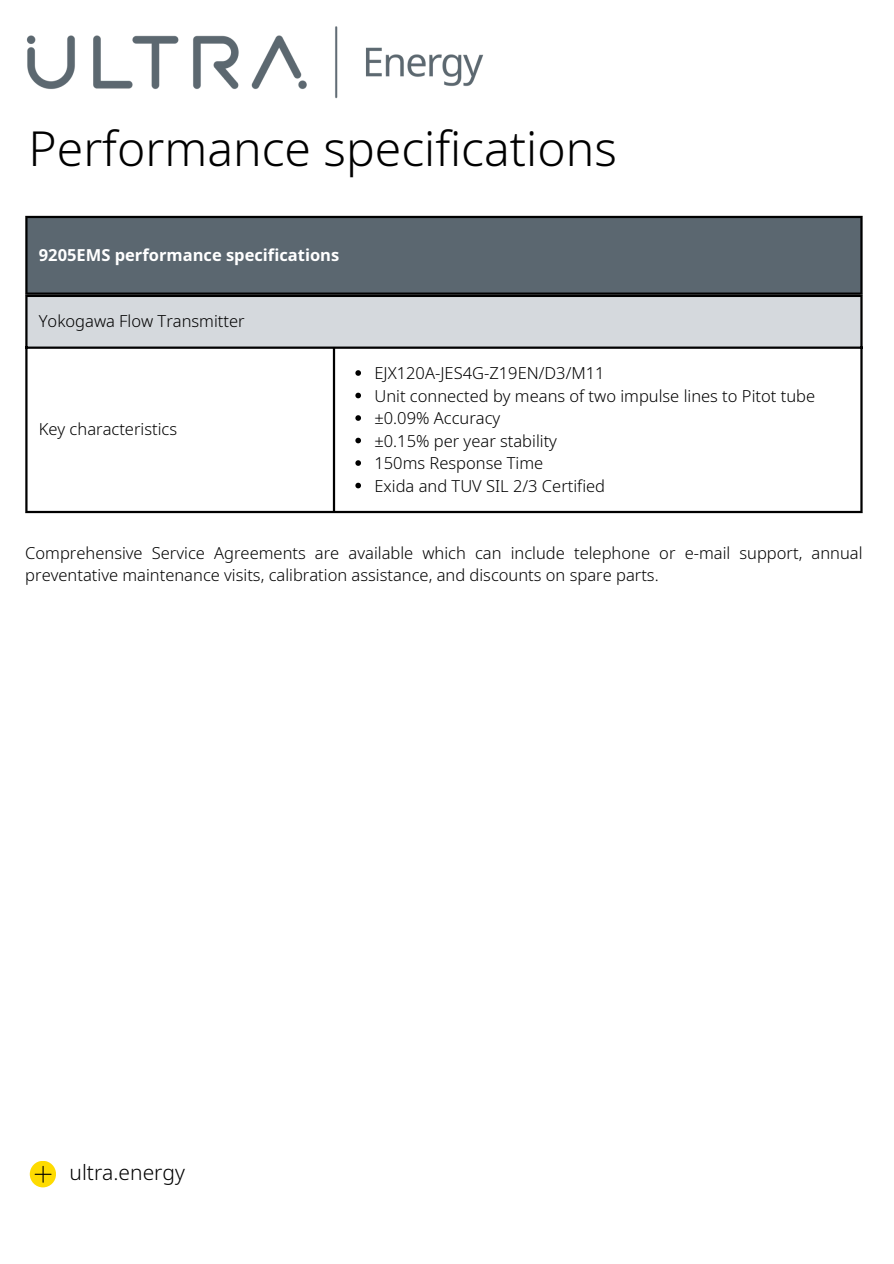
<style>
.page{position:relative;width:894px;height:1264px;background:#fff}
.page>*{position:absolute;margin:0;border:0;box-sizing:border-box;transform-origin:0 0}
.t1{font:300 48px "Noto Sans";color:#000}
.t2{font:300 21px "Noto Sans";color:#000}
.t3{font:300 16.5px/22.5px "Noto Sans";color:#000}
.t4{font:700 16.5px "Noto Sans";color:#fff}
</style>
<div class="page">
<div style="left:26px;top:295px;width:835px;height:53px;background:#d5d9dd"></div>
<svg style="left:355px;top:370px;width:6px;height:6px"></svg>
<svg style="left:355px;top:393px;width:6px;height:5px"></svg>
<svg style="left:355px;top:415px;width:6px;height:6px"></svg>
<svg style="left:355px;top:438px;width:6px;height:5px"></svg>
<svg style="left:355px;top:460px;width:6px;height:6px"></svg>
<svg style="left:355px;top:483px;width:6px;height:5px"></svg>
<hr style="left:25px;top:297px;width:3px;height:214px;background:#000">
<hr style="left:333px;top:349px;width:2px;height:162px;background:#000">
<hr style="left:860px;top:297px;width:2px;height:214px;background:#000">
<hr style="left:25px;top:295px;width:837px;height:2px;background:#000">
<hr style="left:25px;top:346px;width:837px;height:3px;background:#000">
<hr style="left:25px;top:511px;width:837px;height:2px;background:#000">
<svg style="left:30px;top:1160px;width:26px;height:27px"></svg>
<svg style="left:35px;top:1165px;width:17px;height:17px"></svg>
<div style="left:26px;top:217px;width:835px;height:77px;background:#5b6770"></div>
<hr style="left:25px;top:218px;width:3px;height:74px;background:#000">
<hr style="left:860px;top:218px;width:2px;height:74px;background:#000">
<hr style="left:25px;top:216px;width:837px;height:2px;background:#000">
<hr style="left:25px;top:292px;width:837px;height:3px;background:#000">
<img style="left:27px;top:26px;width:456px;height:73px">
<p class="t1" style="left:29px;top:114px;width:589px">Performance specifications</p>
<p class="t4" style="left:39px;top:243px;width:302px">9205EMS performance specifications</p>
<p class="t3" style="left:39px;top:310px;width:207px">Yokogawa Flow Transmitter</p>
<h1 class="t3" style="left:39px;top:418px;width:140px">Key characteristics</h1>
<p class="t3" style="left:374px;top:361px;width:232px">EJX120A-JES4G-Z19EN/D3/M11</p>
<p class="t3" style="left:374px;top:384px;width:442px">Unit connected by means of two impulse lines to Pitot tube</p>
<p class="t3" style="left:374px;top:406px;width:127px">±0.09% Accuracy</p>
<p class="t3" style="left:374px;top:429px;width:184px">±0.15% per year stability</p>
<p class="t3" style="left:374px;top:451px;width:170px">150ms Response Time</p>
<p class="t3" style="left:374px;top:474px;width:232px">Exida and TUV SIL 2/3 Certified</p>
<p class="t3" style="left:25px;top:541px;width:838px">Comprehensive Service Agreements are available which can include telephone or e-mail support, annual preventative maintenance visits, calibration assistance, and discounts on spare parts.</p>
<p class="t2" style="left:69px;top:1157px;width:117px">ultra.energy</p>
</div>
